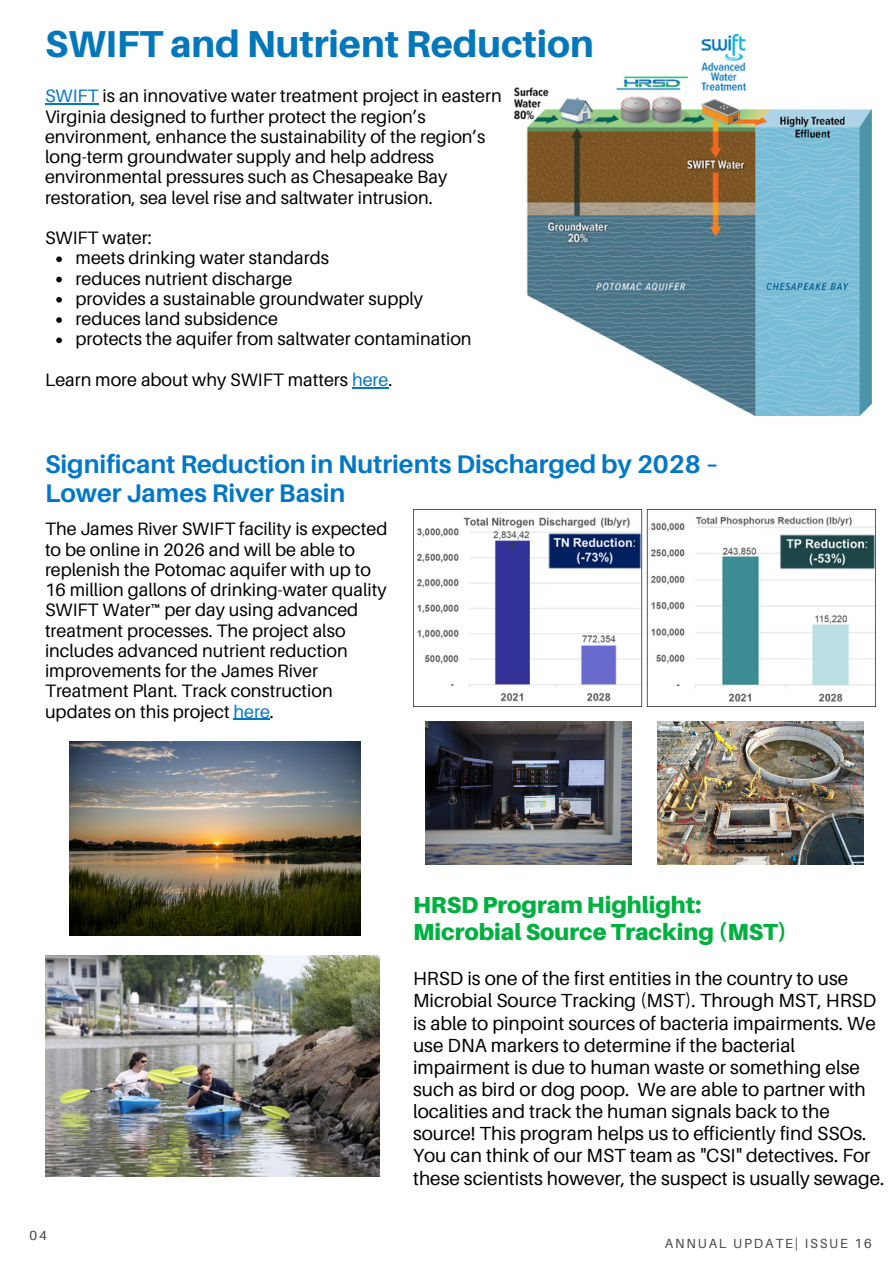
<style>
.page{position:relative;width:893px;height:1264px;background:#fff}
.page>*{position:absolute;margin:0;border:0;box-sizing:border-box;transform-origin:0 0}
.t1{font:800 37.5px "Aileron";color:#0377bb}
.t2{font:700 25.5px/29.2px "Aileron";color:#0077c8}
.t3{font:900 23.1px/27px "Aileron";color:#00b140}
.t4{font:19.05px/22px "Aileron";color:#000}
.t5{font:18px/20.2px "Aileron";color:#000}
.t6{font:13.2px "Aileron";letter-spacing:.14em;color:#444440}
.s1{color:#0077c8}
</style>
<div class="page">
<img style="left:45px;top:955px;width:334px;height:221px">
<img style="left:515px;top:35px;width:356px;height:380px">
<img style="left:413px;top:509px;width:462px;height:197px">
<img style="left:657px;top:721px;width:206px;height:143px">
<img style="left:70px;top:741px;width:290px;height:194px">
<img style="left:426px;top:721px;width:206px;height:143px">
<hr style="left:45px;top:103px;width:54px;height:1px;background:#0077c8">
<svg style="left:56px;top:256px;width:6px;height:6px"></svg>
<svg style="left:56px;top:277px;width:6px;height:5px"></svg>
<svg style="left:56px;top:297px;width:6px;height:5px"></svg>
<svg style="left:56px;top:317px;width:6px;height:6px"></svg>
<svg style="left:56px;top:337px;width:6px;height:6px"></svg>
<hr style="left:352px;top:387px;width:36px;height:1px;background:#0077c8">
<hr style="left:233px;top:718px;width:37px;height:1px;background:#0077c8">
<p class="t1" style="left:45px;top:20px;width:550px">SWIFT and Nutrient Reduction</p>
<h3 class="t5" style="left:45px;top:85px;width:458px"><span class="s1">SWIFT</span> is an innovative water treatment project in eastern Virginia designed to further protect the region’s environment, enhance the sustainability of the region’s long-term groundwater supply and help address environmental pressures such as Chesapeake Bay restoration, sea level rise and saltwater intrusion.</h3>
<p class="t5" style="left:45px;top:227px;width:108px">SWIFT water:</p>
<p class="t5" style="left:76px;top:247px;width:255px">meets drinking water standards</p>
<p class="t5" style="left:76px;top:268px;width:218px">reduces nutrient discharge</p>
<p class="t5" style="left:76px;top:288px;width:349px">provides a sustainable groundwater supply</p>
<p class="t5" style="left:76px;top:308px;width:204px">reduces land subsidence</p>
<h2 class="t5" style="left:76px;top:328px;width:397px">protects the aquifer from saltwater contamination</h2>
<h3 class="t5" style="left:45px;top:369px;width:349px">Learn more about why SWIFT matters <span class="s1">here</span>.</h3>
<p class="t2" style="left:45px;top:449px;width:675px">Significant Reduction in Nutrients Discharged by 2028 –<br>Lower James River Basin</p>
<p class="t5" style="left:45px;top:518px;width:344px">The James River SWIFT facility is expected to be online in 2026 and will be able to replenish the Potomac aquifer with up to 16 million gallons of drinking-water quality SWIFT Water™ per day using advanced treatment processes. The project also includes advanced nutrient reduction improvements for the James River Treatment Plant. Track construction updates on this project <span class="s1">here</span>.</p>
<p class="t6" style="left:29px;top:1227px;width:19px">04</p>
<h3 class="t3" style="left:413px;top:890px;width:375px">HRSD Program Highlight:<br>Microbial Source Tracking (MST)</h3>
<h2 class="t4" style="left:413px;top:967px;width:473px">HRSD is one of the first entities in the country to use Microbial Source Tracking (MST). Through MST, HRSD is able to pinpoint sources of bacteria impairments. We use DNA markers to determine if the bacterial impairment is due to human waste or something else such as bird or dog poop. We are able to partner with localities and track the human signals back to the source! This program helps us to efficiently find SSOs.<br>You can think of our MST team as "CSI" detectives. For these scientists however, the suspect is usually sewage.</h2>
<p class="t6" style="left:664px;top:1235px;width:208px">ANNUAL UPDATE| ISSUE 16</p>
</div>
